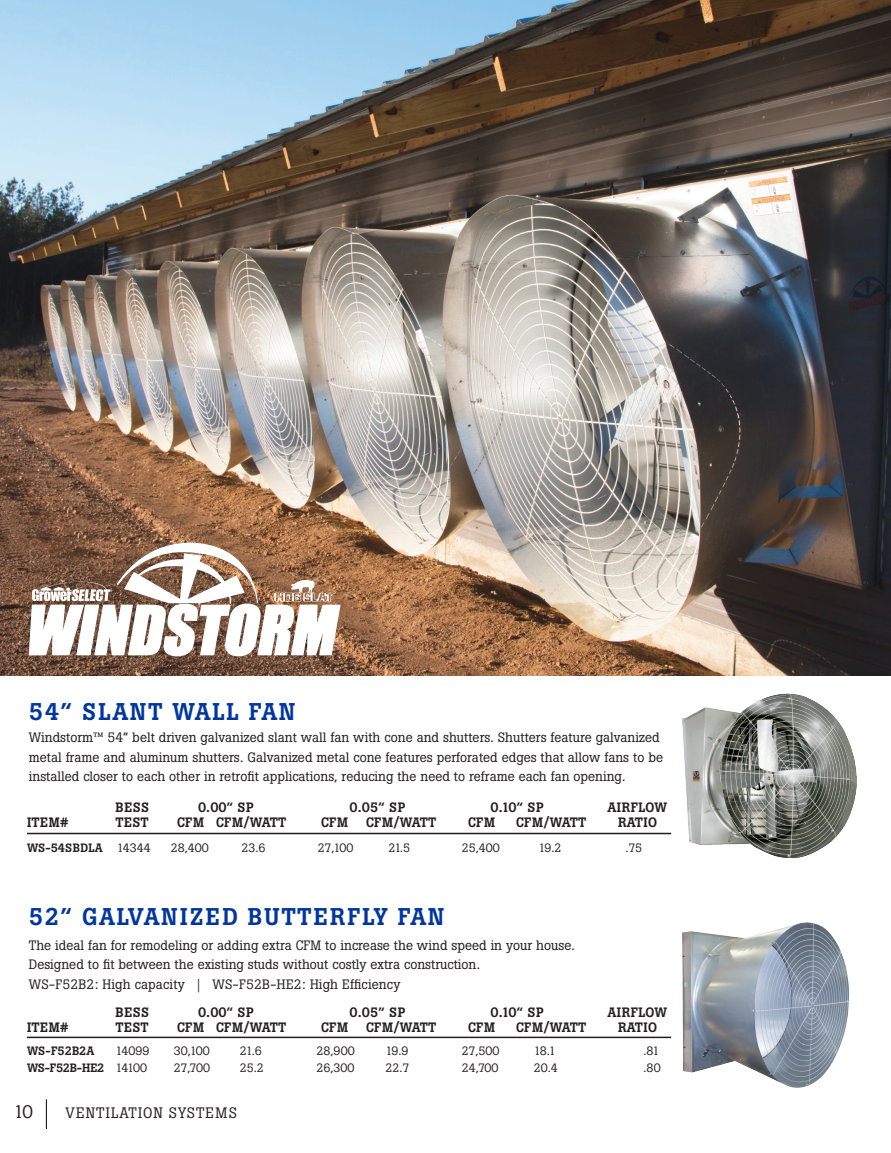
<style>
.page{position:relative;width:891px;height:1153px;background:#fff}
.page>*{position:absolute;margin:0;border:0;box-sizing:border-box;transform-origin:0 0}
.t1{font:500 24px "Boton";letter-spacing:.07em;color:#0036a0}
.t2{font:18px "Boton";color:#231f20}
.t3{font:15px "Boton";letter-spacing:.07em;color:#231f20}
.t4{font:13.5px/19.5px "Boton";color:#231f20}
.t5{font:500 13.5px "Boton";letter-spacing:.015em;color:#231f20}
.t6{font:12px "Boton";color:#231f20}
.t7{font:500 12px "Boton";color:#231f20}
.t8{font:500 12px "Boton";letter-spacing:-.03em;color:#231f20}
.s1{font-weight:400}
</style>
<div class="page">
<svg style="left:46px;top:1099px;width:1px;height:29px"></svg>
<img style="left:671px;top:693px;width:186px;height:165px">
<hr style="left:27px;top:832px;width:644px;height:2px;background:#231f20">
<img style="left:0;top:0;width:891px;height:676px">
<svg style="left:29px;top:537px;width:312px;height:119px"></svg>
<hr style="left:27px;top:1036px;width:644px;height:2px;background:#231f20">
<img style="left:682px;top:922px;width:167px;height:166px">
<p class="t1" style="left:29px;top:697px;width:268px">54” SLANT WALL FAN</p>
<p class="t4" style="left:29px;top:728px;width:636px">Windstorm™ 54” belt driven galvanized slant wall fan with cone and shutters. Shutters feature galvanized metal frame and aluminum shutters. Galvanized metal cone features perforated edges that allow fans to be installed closer to each other in retrofit applications, reducing the need to reframe each fan opening.</p>
<p class="t5" style="left:116px;top:799px;width:35px">BESS</p>
<p class="t5" style="left:198px;top:799px;width:57px">0.00” SP</p>
<p class="t5" style="left:350px;top:799px;width:57px">0.05” SP</p>
<p class="t5" style="left:490px;top:799px;width:55px">0.10” SP</p>
<p class="t5" style="left:608px;top:799px;width:61px">AIRFLOW</p>
<p class="t7" style="left:27px;top:840px;width:125px">WS-54SBDLA <span class="s1">14344</span></p>
<p class="t6" style="left:171px;top:840px;width:39px">28,400</p>
<p class="t6" style="left:241px;top:840px;width:25px">23.6</p>
<p class="t6" style="left:318px;top:840px;width:37px">27,100</p>
<p class="t6" style="left:388px;top:840px;width:23px">21.5</p>
<p class="t6" style="left:462px;top:840px;width:39px">25,400</p>
<p class="t6" style="left:538px;top:840px;width:24px">19.2</p>
<p class="t6" style="left:625px;top:840px;width:18px">.75</p>
<p class="t5" style="left:27px;top:814px;width:43px">ITEM#</p>
<p class="t5" style="left:116px;top:814px;width:35px">TEST</p>
<p class="t5" style="left:177px;top:814px;width:111px">CFM CFM/WATT</p>
<p class="t5" style="left:321px;top:814px;width:28px">CFM</p>
<p class="t5" style="left:366px;top:814px;width:72px">CFM/WATT</p>
<p class="t5" style="left:468px;top:814px;width:28px">CFM</p>
<p class="t5" style="left:516px;top:814px;width:72px">CFM/WATT</p>
<p class="t5" style="left:618px;top:814px;width:41px">RATIO</p>
<p class="t1" style="left:29px;top:902px;width:417px">52” GALVANIZED BUTTERFLY FAN</p>
<p class="t4" style="left:29px;top:935px;width:547px">The ideal fan for remodeling or adding extra CFM to increase the wind speed in your house.</p>
<p class="t4" style="left:29px;top:954px;width:453px">Designed to fit between the existing studs without costly extra construction.</p>
<p class="t4" style="left:29px;top:974px;width:373px">WS-F52B2: High capacity | WS-F52B-HE2: High Efficiency</p>
<p class="t5" style="left:116px;top:1004px;width:35px">BESS</p>
<p class="t5" style="left:198px;top:1004px;width:57px">0.00” SP</p>
<p class="t5" style="left:350px;top:1004px;width:57px">0.05” SP</p>
<p class="t5" style="left:490px;top:1004px;width:55px">0.10” SP</p>
<p class="t5" style="left:608px;top:1004px;width:61px">AIRFLOW</p>
<p class="t5" style="left:27px;top:1019px;width:43px">ITEM#</p>
<p class="t5" style="left:116px;top:1019px;width:35px">TEST</p>
<p class="t5" style="left:177px;top:1019px;width:111px">CFM CFM/WATT</p>
<p class="t5" style="left:321px;top:1019px;width:28px">CFM</p>
<p class="t5" style="left:366px;top:1019px;width:72px">CFM/WATT</p>
<p class="t5" style="left:468px;top:1019px;width:28px">CFM</p>
<p class="t5" style="left:516px;top:1019px;width:72px">CFM/WATT</p>
<p class="t5" style="left:618px;top:1019px;width:41px">RATIO</p>
<p class="t7" style="left:27px;top:1044px;width:69px">WS-F52B2A</p>
<p class="t6" style="left:115px;top:1044px;width:36px">14099</p>
<p class="t6" style="left:174px;top:1044px;width:37px">30,100</p>
<p class="t6" style="left:240px;top:1044px;width:23px">21.6</p>
<p class="t6" style="left:316px;top:1044px;width:40px">28,900</p>
<p class="t6" style="left:385px;top:1044px;width:24px">19.9</p>
<p class="t6" style="left:462px;top:1044px;width:39px">27,500</p>
<p class="t6" style="left:534px;top:1044px;width:23px">18.1</p>
<p class="t6" style="left:643px;top:1044px;width:17px">.81</p>
<p class="t8" style="left:27px;top:1060px;width:122px">WS-F52B-HE2 <span class="s1">14100</span></p>
<p class="t6" style="left:174px;top:1060px;width:38px">27,700</p>
<p class="t6" style="left:240px;top:1060px;width:25px">25.2</p>
<p class="t6" style="left:316px;top:1060px;width:39px">26,300</p>
<p class="t6" style="left:385px;top:1060px;width:25px">22.7</p>
<p class="t6" style="left:462px;top:1060px;width:38px">24,700</p>
<p class="t6" style="left:534px;top:1060px;width:25px">20.4</p>
<p class="t6" style="left:643px;top:1060px;width:19px">.80</p>
<p class="t2" style="left:14px;top:1101px;width:21px">10</p>
<p class="t3" style="left:65px;top:1103px;width:173px">VENTILATION SYSTEMS</p>
</div>
